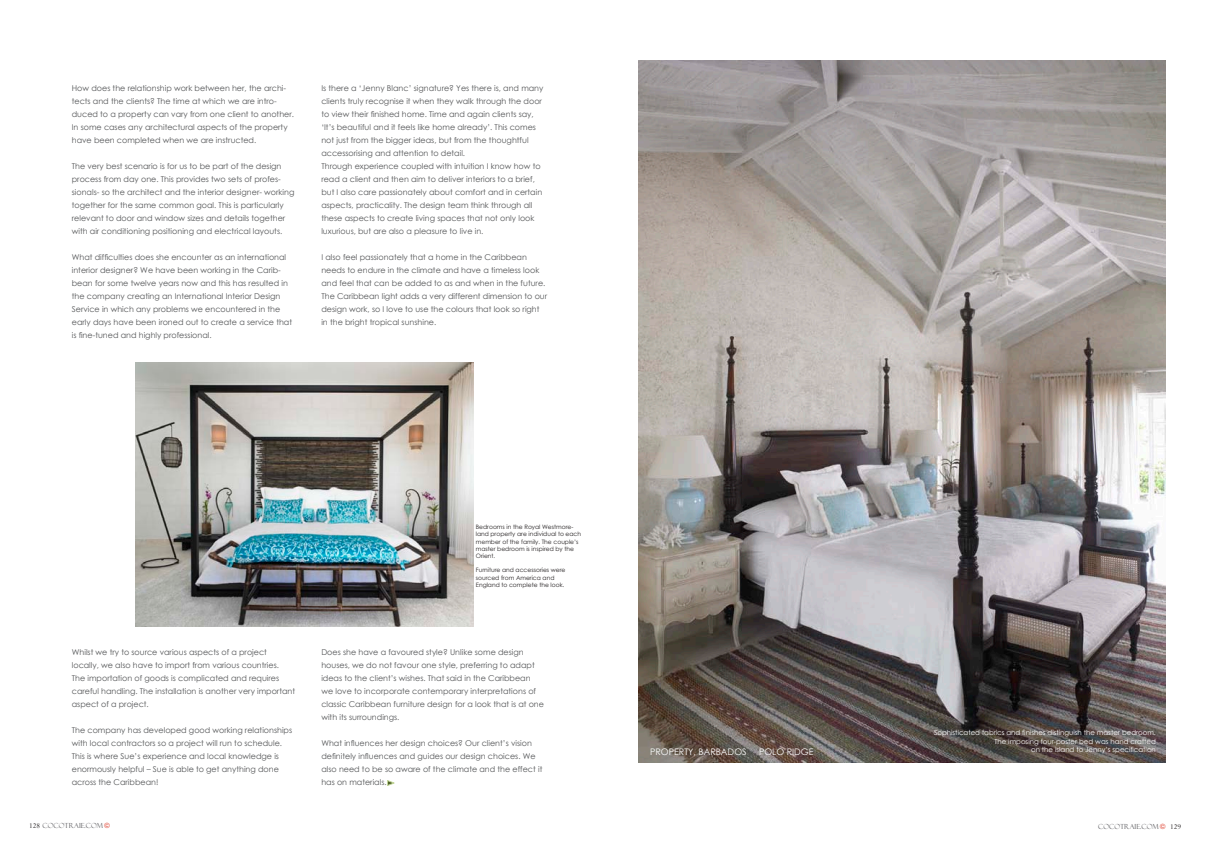
<style>
.page{position:relative;width:1208px;height:859px;background:#fff}
.page>*{position:absolute;margin:0;border:0;box-sizing:border-box;transform-origin:0 0}
.t1{font:9px "Century Gothic";color:#fff}
.t2{font:8px/13px "Century Gothic";color:#545557}
.t3{font:7px/8.4px "Century Gothic";color:#fff;text-align:right}
.t4{font:7px "Felix Titling";color:#636366}
.t5{font:6px/7.2px "Century Gothic";color:#231f20}
.s1{font-family:"Perpetua";font-size:8px;color:#231f20}
.s2{font-family:"Century Gothic";color:#dd3927}
</style>
<div class="page">
<img style="left:639px;top:61px;width:526px;height:701px">
<img style="left:135px;top:363px;width:338px;height:263px">
<svg style="left:387px;top:780px;width:7px;height:6px"></svg>
<p class="t2" style="left:72px;top:82px;width:224px">How does the relationship work between her, the archi&shy;tects and the clients? The time at which we are intro&shy;duced to a property can vary from one client to another.<br>In some cases any architectural aspects of the property have been completed when we are instructed.</p>
<p class="t2" style="left:72px;top:160px;width:224px">The very best scenario is for us to be part of the design process from day one. This provides two sets of profes&shy;sionals- so the architect and the interior designer- working together for the same common goal. This is particularly relevant to door and window sizes and details together with air conditioning positioning and electrical layouts.</p>
<p class="t2" style="left:72px;top:251px;width:222px">What difficulties does she encounter as an international interior designer? We have been working in the Carib&shy;bean for some twelve years now and this has resulted in the company creating an International Interior Design Service in which any problems we encountered in the early days have been ironed out to create a service that is fine-tuned and highly professional.</p>
<p class="t2" style="left:321px;top:82px;width:224px">Is there a ‘Jenny Blanc’ signature? Yes there is, and many clients truly recognise it when they walk through the door to view their finished home. Time and again clients say, ‘It’s beautiful and it feels like home already’. This comes not just from the bigger ideas, but from the thoughtful accessorising and attention to detail.<br>Through experience coupled with intuition I know how to read a client and then aim to deliver interiors to a brief, but I also care passionately about comfort and in certain aspects, practicality. The design team think through all these aspects to create living spaces that not only look luxurious, but are also a pleasure to live in.</p>
<p class="t2" style="left:321px;top:251px;width:227px">I also feel passionately that a home in the Caribbean needs to endure in the climate and have a timeless look and feel that can be added to as and when in the future.<br>The Caribbean light adds a very different dimension to our design work, so I love to use the colours that look so right in the bright tropical sunshine.</p>
<p class="t2" style="left:72px;top:646px;width:225px">Whilst we try to source various aspects of a project locally, we also have to import from various countries.<br>The importation of goods is complicated and requires careful handling. The installation is another very important aspect of a project.</p>
<p class="t2" style="left:72px;top:724px;width:222px">The company has developed good working relationships with local contractors so a project will run to schedule.<br>This is where Sue’s experience and local knowledge is enormously helpful – Sue is able to get anything done across the Caribbean!</p>
<p class="t5" style="left:476px;top:523px;width:107px">Bedrooms in the Royal Westmore&shy;land property are individual to each member of the family. The couple’s master bedroom is inspired by the<br>Orient.</p>
<p class="t5" style="left:476px;top:567px;width:91px">Furniture and accessories were sourced from America and<br>England to complete the look.</p>
<p class="t2" style="left:321px;top:646px;width:224px">Does she have a favoured style? Unlike some design houses, we do not favour one style, preferring to adapt ideas to the client’s wishes. That said in the Caribbean we love to incorporate contemporary interpretations of classic Caribbean furniture design for a look that is at one with its surroundings.</p>
<p class="t2" style="left:321px;top:737px;width:222px">What influences her design choices? Our client’s vision definitely influences and guides our design choices. We also need to be so aware of the climate and the effect it has on materials.</p>
<p class="t3" style="left:934px;top:728px;width:223px">Sophisticated fabrics and finishes distinguish the master bedroom.<br>The imposing four-poster bed was hand crafted<br>on the island to Jenny’s specification</p>
<p class="t1" style="left:650px;top:745px;width:98px">PROPERTY, BARBADOS</p>
<p class="t1" style="left:759px;top:745px;width:13px">Polo</p>
<p class="t1" style="left:786px;top:745px;width:12px">Ridge</p>
<p class="t4" style="left:29px;top:822px;width:82px"><span class="s1">128</span> COCOTRAIE.COM <span class="s2">©</span></p>
<p class="t4" style="left:1098px;top:822px;width:84px">COCOTRAIE.COM <span class="s2">©</span> <span class="s1">129</span></p>
</div>
